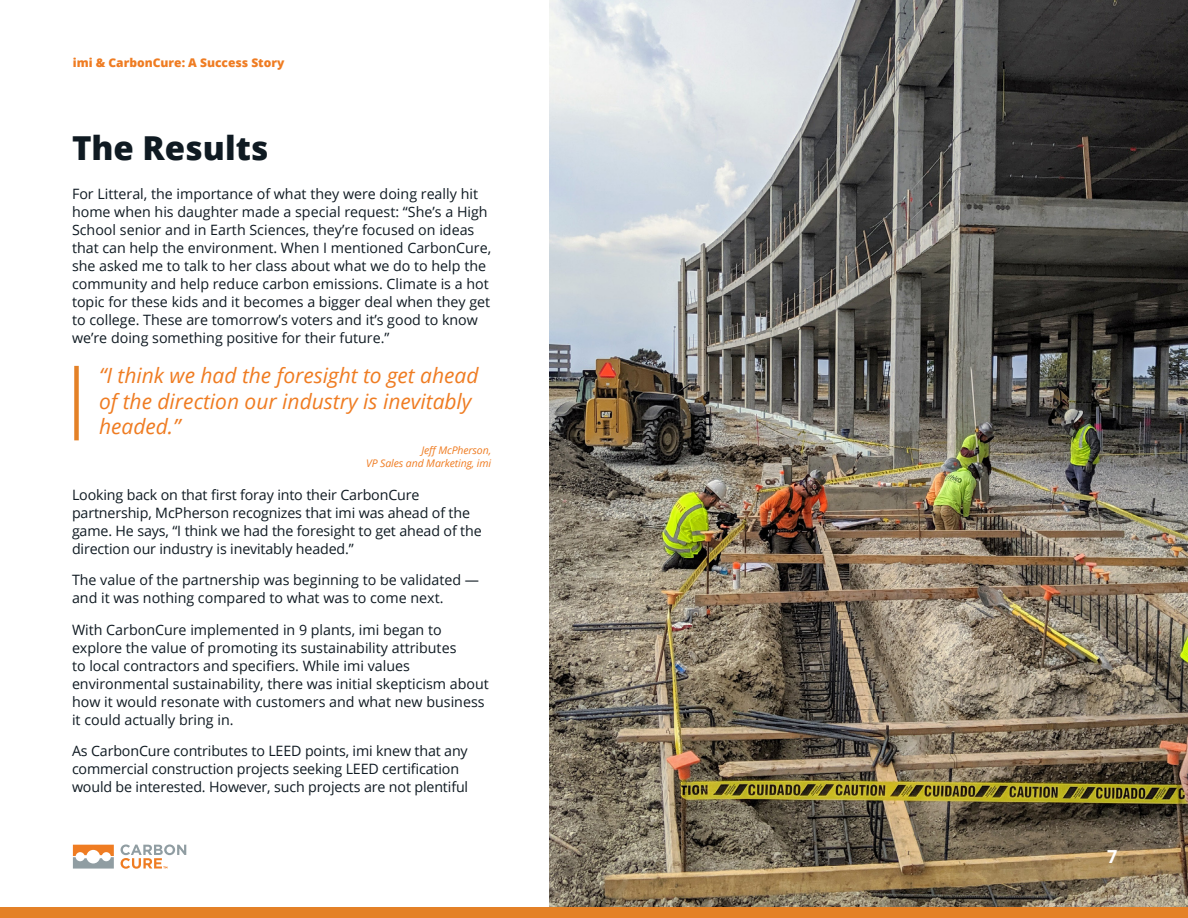
<style>
.page{position:relative;width:1188px;height:918px;background:#fff}
.page>*{position:absolute;margin:0;border:0;box-sizing:border-box;transform-origin:0 0}
.t1{font:800 33px "Open Sans";color:#0f1a22}
.t2{font:italic 21px/25.2px "Open Sans";color:#ef7c22}
.t3{font:700 18px "Open Sans";color:#fff}
.t4{font:14.25px/18px "Open Sans";color:#0f1a22}
.t5{font:800 12px "Open Sans";color:#ef7c22}
.t6{font:italic 10.5px/12.6px "Open Sans";letter-spacing:-.01em;color:#ef7c22;text-align:right}
</style>
<div class="page">
<img style="left:549px;top:0;width:639px;height:907px">
<svg style="left:73px;top:845px;width:41px;height:24px"></svg>
<svg style="left:121px;top:844px;width:65px;height:25px"></svg>
<div style="left:0;top:907px;width:1188px;height:11px;background:#e48127"></div>
<div style="left:74px;top:366px;width:5px;height:74px;background:#e48127"></div>
<p class="t5" style="left:73px;top:53px;width:213px">imi &amp; CarbonCure: A Success Story</p>
<h1 class="t1" style="left:72px;top:123px;width:198px">The Results</h1>
<p class="t4" style="left:72px;top:185px;width:421px">For Litteral, the importance of what they were doing really hit home when his daughter made a special request: “She’s a High School senior and in Earth Sciences, they’re focused on ideas that can help the environment. When I mentioned CarbonCure, she asked me to talk to her class about what we do to help the community and help reduce carbon emissions. Climate is a hot topic for these kids and it becomes a bigger deal when they get to college. These are tomorrow’s voters and it’s good to know we’re doing something positive for their future.”</p>
<h2 class="t2" style="left:99px;top:363px;width:381px">“I think we had the foresight to get ahead of the direction our industry is inevitably headed.”</h2>
<p class="t6" style="left:366px;top:444px;width:127px">Jeff McPherson,<br>VP Sales and Marketing, imi</p>
<p class="t4" style="left:72px;top:485px;width:411px">Looking back on that first foray into their CarbonCure partnership, McPherson recognizes that imi was ahead of the game. He says, “I think we had the foresight to get ahead of the direction our industry is inevitably headed.”</p>
<p class="t4" style="left:72px;top:571px;width:409px">The value of the partnership was beginning to be validated — and it was nothing compared to what was to come next.</p>
<p class="t4" style="left:72px;top:620px;width:418px">With CarbonCure implemented in 9 plants, imi began to explore the value of promoting its sustainability attributes<br>to local contractors and specifiers. While imi values environmental sustainability, there was initial skepticism about how it would resonate with customers and what new business it could actually bring in.</p>
<p class="t4" style="left:72px;top:742px;width:398px">As CarbonCure contributes to LEED points, imi knew that any commercial construction projects seeking LEED certification would be interested. However, such projects are not plentiful</p>
<p class="t3" style="left:1107px;top:844px;width:12px">7</p>
</div>
